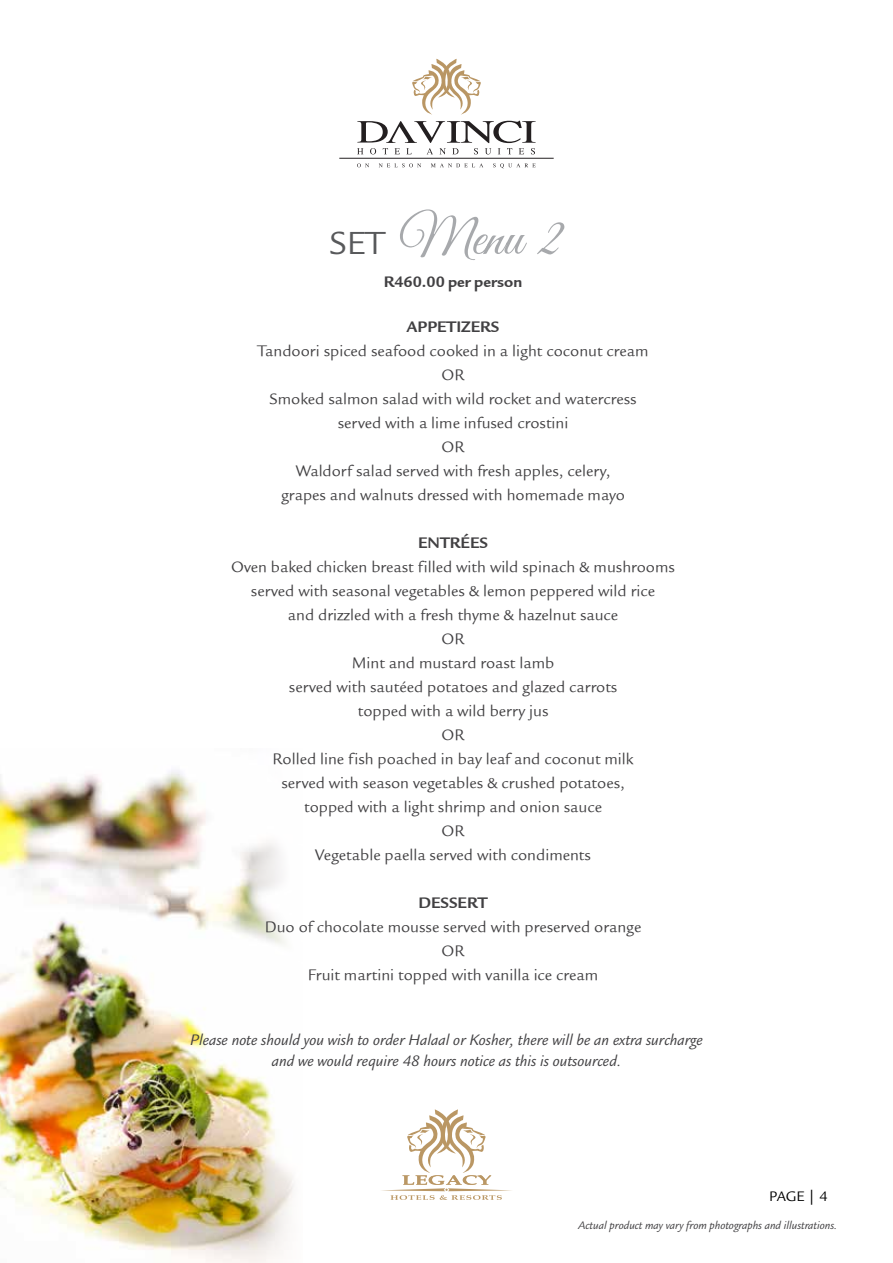
<style>
.page{position:relative;width:893px;height:1263px;background:#fff}
.page>*{position:absolute;margin:0;border:0;box-sizing:border-box;transform-origin:0 0}
.t1{font:54.6px "Great Vibes";color:#a7a9ac}
.t2{font:16.5px/24px "Legacy Sans ITCTT Book";color:#414042;text-align:center}
.t3{font:italic 16.5px/21px "Legacy Sans Std";color:#414042;text-align:center}
.t4{font:16.5px "Legacy Sans ITCTT Bold";color:#414042}
.t5{font:15px "Legacy Sans Std";color:#000}
.t6{font:italic 12px "Legacy Sans Std";color:#414042}
.s1{font-family:"Legacy Sans Std";font-size:34.8px;color:#58595b}
</style>
<div class="page">
<hr style="left:339px;top:158px;width:215px;height:1px;background:#231f20">
<svg style="left:357px;top:121px;width:179px;height:33px"></svg>
<svg style="left:357px;top:163px;width:12px;height:4px"></svg>
<svg style="left:379px;top:163px;width:42px;height:4px"></svg>
<svg style="left:431px;top:163px;width:52px;height:4px"></svg>
<svg style="left:493px;top:163px;width:43px;height:5px"></svg>
<svg style="left:412px;top:59px;width:69px;height:55px"></svg>
<img style="left:0;top:770px;width:294px;height:493px">
<svg style="left:381px;top:1109px;width:131px;height:91px"></svg>
<h1 class="t1" style="left:329px;top:207px;width:236px"><span class="s1">SET</span> Menu 2</h1>
<p class="t4" style="left:384px;top:272px;width:140px">R460.00 per person</p>
<p class="t4" style="left:407px;top:317px;width:94px">APPETIZERS</p>
<p class="t2" style="left:258px;top:339px;width:393px">Tandoori spiced seafood cooked in a light coconut cream OR<br>Smoked salmon salad with wild rocket and watercress served with a lime infused crostini<br>OR<br>Waldorf salad served with fresh apples, celery,<br>grapes and walnuts dressed with homemade mayo</p>
<p class="t4" style="left:418px;top:533px;width:71px">ENTRÉES</p>
<p class="t2" style="left:231px;top:555px;width:445px">Oven baked chicken breast filled with wild spinach &amp; mushrooms served with seasonal vegetables &amp; lemon peppered wild rice<br>and drizzled with a fresh thyme &amp; hazelnut sauce<br>OR<br>Mint and mustard roast lamb<br>served with sautéed potatoes and glazed carrots<br>topped with a wild berry jus<br>OR<br>Rolled line fish poached in bay leaf and coconut milk<br>served with season vegetables &amp; crushed potatoes,<br>topped with a light shrimp and onion sauce<br>OR<br>Vegetable paella served with condiments</p>
<p class="t4" style="left:418px;top:893px;width:71px">DESSERT</p>
<p class="t2" style="left:265px;top:915px;width:378px">Duo of chocolate mousse served with preserved orange<br>OR<br>Fruit martini topped with vanilla ice cream</p>
<p class="t3" style="left:190px;top:1029px;width:514px">Please note should you wish to order Halaal or Kosher, there will be an extra surcharge and we would require 48 hours notice as this is outsourced.</p>
<p class="t5" style="left:769px;top:1188px;width:60px">PAGE | 4</p>
<p class="t6" style="left:578px;top:1218px;width:260px">Actual product may vary from photographs and illustrations.</p>
</div>
